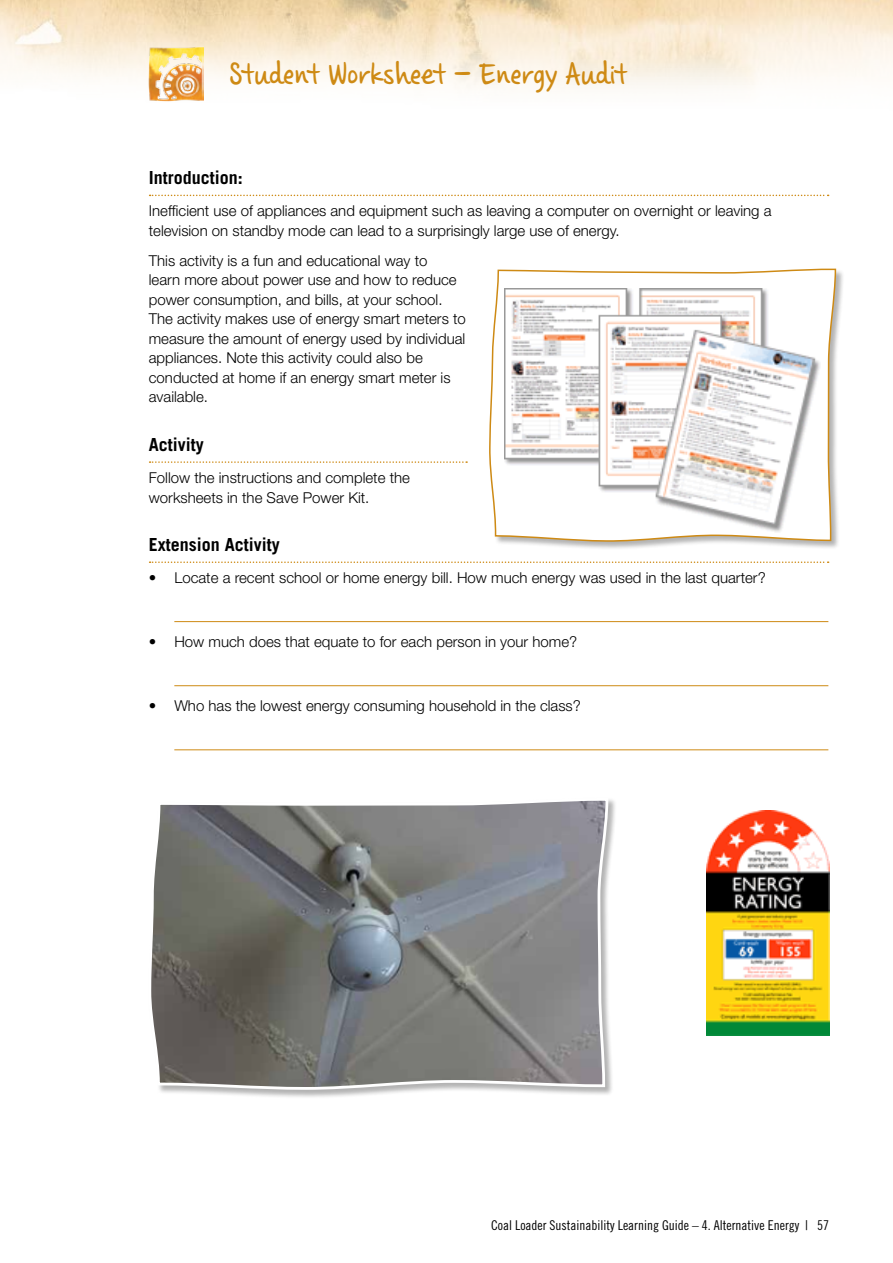
<style>
.page{position:relative;width:893px;height:1263px;background:#fff}
.page>*{position:absolute;margin:0;border:0;box-sizing:border-box;transform-origin:0 0}
.t1{font:43.5px "Casino Hand";color:#ce8a14}
.t2{font:700 18px "Trade Gothic";color:#000}
.t3{font:300 15px/19.5px "Helvetica Neue";color:#000}
.t4{font:13.5px "Trade Gothic Cond Eighteen";color:#000}
</style>
<div class="page">
<img style="left:0;top:0;width:893px;height:197px">
<img style="left:149px;top:47px;width:54px;height:54px">
<svg style="left:150px;top:195px;width:679px;height:1px"></svg>
<svg style="left:150px;top:461px;width:317px;height:2px"></svg>
<svg style="left:150px;top:561px;width:679px;height:2px"></svg>
<hr style="left:174px;top:621px;width:654px;height:1px;background:#ce8a14">
<hr style="left:174px;top:685px;width:654px;height:1px;background:#ce8a14">
<hr style="left:174px;top:749px;width:654px;height:1px;background:#ce8a14">
<div style="left:489px;top:268px;width:356px;height:282px;background:#000;opacity:.3"></div>
<svg style="left:489px;top:268px;width:348px;height:274px"></svg>
<div style="left:148px;top:797px;width:469px;height:302px;background:#000;opacity:.3"></div>
<svg style="left:148px;top:797px;width:462px;height:294px;background:#868786"></svg>
<img style="left:706px;top:810px;width:123px;height:225px">
<h1 class="t1" style="left:230px;top:55px;width:401px">Student Worksheet – Energy Audit</h1>
<p class="t2" style="left:149px;top:166px;width:96px">Introduction:</p>
<p class="t3" style="left:149px;top:201px;width:624px">Inefficient use of appliances and equipment such as leaving a computer on overnight or leaving a television on standby mode can lead to a surprisingly large use of energy.</p>
<p class="t3" style="left:149px;top:250px;width:319px">This activity is a fun and educational way to<br>learn more about power use and how to reduce power consumption, and bills, at your school.<br>The activity makes use of energy smart meters to measure the amount of energy used by individual appliances. Note this activity could also be conducted at home if an energy smart meter is available.</p>
<p class="t2" style="left:149px;top:433px;width:57px">Activity</p>
<p class="t3" style="left:149px;top:468px;width:263px">Follow the instructions and complete the worksheets in the Save Power Kit.</p>
<p class="t2" style="left:149px;top:533px;width:133px">Extension Activity</p>
<p class="t3" style="left:149px;top:568px;width:618px">• Locate a recent school or home energy bill. How much energy was used in the last quarter?</p>
<p class="t3" style="left:149px;top:632px;width:430px">• How much does that equate to for each person in your home?</p>
<p class="t3" style="left:149px;top:696px;width:433px">• Who has the lowest energy consuming household in the class?</p>
<p class="t4" style="left:491px;top:1217px;width:340px">Coal Loader Sustainability Learning Guide – 4. Alternative Energy | 57</p>
</div>
